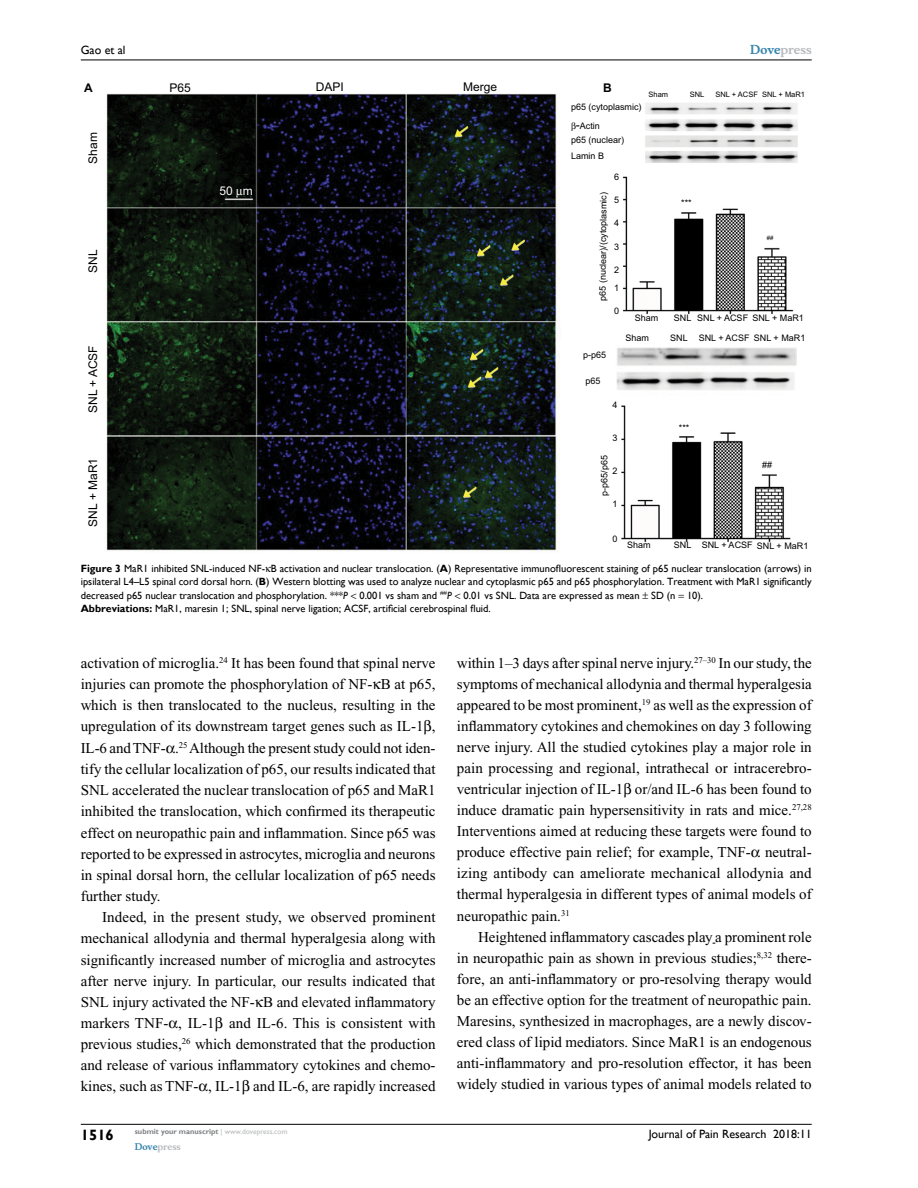
<style>
.page{position:relative;width:918px;height:1188px;background:#fff}
.page>*{position:absolute;margin:0;border:0;box-sizing:border-box;transform-origin:0 0}
.t1{font:15px/21.1px "Times New Roman";color:#000;text-align:justify}
.t2{font:700 15px "Gill Sans";color:#000}
.t3{font:12px "Gill Sans";color:#000}
.t4{font:12px "Arial";color:#000}
.t5{font:700 12px "Musee";color:#b8babc}
.t6{font:12px "Arial";color:#fff}
.t7{font:700 12px "Arial";color:#000}
.t8{font:10.5px/13.5px "Gill Sans";color:#000}
.t9{font:9px/16px "Arial";color:#000}
.t10{font:700 9px "Musee";color:#b8babc}
.t11{font:700 7.5px "Gill Sans";color:#808285}
.t12{font:7.5px "Arial";color:#000}
.t13{font:6px "Arial";color:#000}
.s1{font-size:12px}
.s2{color:#3785ad}
.s3{font-weight:700}
.s4{font-style:italic}
.s5{font-weight:400;color:#b8babc}
</style>
<div class="page">
<hr style="left:81px;top:1124px;width:731px;height:1px;background:#000">
<hr style="left:81px;top:60px;width:731px;height:1px;background:#000">
<img style="left:106px;top:93px;width:692px;height:458px">
<svg style="left:236px;top:189px;width:7px;height:9px"></svg>
<svg style="left:572px;top:122px;width:4px;height:9px"></svg>
<p class="t3" style="left:81px;top:43px;width:46px">Gao et al</p>
<p class="t4" style="left:316px;top:79px;width:30px">DAPI</p>
<p class="t4" style="left:463px;top:79px;width:36px">Merge</p>
<p class="t4" style="left:169px;top:79px;width:23px">P65</p>
<p class="t7" style="left:84px;top:79px;width:10px">A</p>
<p class="t7" style="left:603px;top:79px;width:10px">B</p>
<p class="t12" style="left:649px;top:89px;width:21px">Sham</p>
<p class="t9" style="left:571px;top:99px;width:72px">p65 (cytoplasmic)</p>
<p class="t4" style="left:85px;top:164px;width:33px;rotate:-90deg">Sham</p>
<p class="t9" style="left:576px;top:117px;width:26px"><span class="s1">-</span>Actin</p>
<p class="t9" style="left:571px;top:132px;width:55px">p65 (nuclear)<br>Lamin B</p>
<p class="t9" style="left:614px;top:169px;width:7px">6</p>
<p class="t5" style="left:750px;top:43px;width:63px"><span class="s2">Dove</span>press</p>
<p class="t12" style="left:690px;top:89px;width:16px">SNL</p>
<p class="t12" style="left:715px;top:89px;width:91px">SNL + ACSF SNL + MaR1</p>
<p class="t4" style="left:85px;top:273px;width:25px;rotate:-90deg">SNL</p>
<p class="t4" style="left:85px;top:413px;width:69px;rotate:-90deg">SNL + ACSF</p>
<p class="t4" style="left:85px;top:527px;width:70px;rotate:-90deg">SNL + MaR1</p>
<p class="t6" style="left:219px;top:183px;width:35px">50 m</p>
<p class="t9" style="left:595px;top:301px;width:110px;rotate:-90deg">p65 (nuclear)/(cytoplasmic)</p>
<p class="t9" style="left:614px;top:191px;width:7px">5</p>
<p class="t9" style="left:614px;top:215px;width:7px">4</p>
<p class="t9" style="left:614px;top:238px;width:7px">3</p>
<p class="t9" style="left:614px;top:261px;width:7px;line-height:18.3px">2<br>1</p>
<p class="t9" style="left:614px;top:302px;width:7px">0</p>
<p class="t9" style="left:635px;top:310px;width:25px">Sham</p>
<p class="t9" style="left:583px;top:347px;width:25px">p-p65</p>
<p class="t9" style="left:586px;top:373px;width:17px">p65</p>
<p class="t9" style="left:612px;top:397px;width:7px">4</p>
<p class="t9" style="left:625px;top:330px;width:25px">Sham</p>
<p class="t9" style="left:612px;top:430px;width:7px">3</p>
<p class="t9" style="left:612px;top:463px;width:7px">2</p>
<p class="t9" style="left:612px;top:495px;width:7px">1</p>
<p class="t9" style="left:612px;top:530px;width:7px">0</p>
<p class="t9" style="left:596px;top:496px;width:42px;rotate:-90deg">p-p65/p65</p>
<p class="t9" style="left:627px;top:537px;width:25px">Sham</p>
<p class="t9" style="left:681px;top:194px;width:12px">***</p>
<p class="t13" style="left:767px;top:234px;width:8px">##</p>
<p class="t9" style="left:674px;top:310px;width:19px">SNL</p>
<p class="t9" style="left:670px;top:330px;width:19px">SNL</p>
<p class="t9" style="left:697px;top:310px;width:52px">SNL + ACSF</p>
<p class="t9" style="left:699px;top:330px;width:52px">SNL + ACSF</p>
<p class="t9" style="left:752px;top:310px;width:53px">SNL + MaR1</p>
<p class="t9" style="left:754px;top:330px;width:53px">SNL + MaR1</p>
<p class="t9" style="left:679px;top:420px;width:12px">***</p>
<p class="t9" style="left:762px;top:456px;width:12px">##</p>
<p class="t9" style="left:674px;top:536px;width:136px">SNL SNL + ACSF SNL + MaR1</p>
<p class="t8" style="left:81px;top:562px;width:732px"><span class="s3">Figure 3</span> MaR1 inhibited SNL-induced NF- B activation and nuclear translocation. (<span class="s3">A</span>) Representative immunofluorescent staining of p65 nuclear translocation (arrows) in ipsilateral L4–L5 spinal cord dorsal horn. (<span class="s3">B</span>) Western blotting was used to analyze nuclear and cytoplasmic p65 and p65 phosphorylation. Treatment with MaR1 significantly decreased p65 nuclear translocation and phosphorylation. ***<span class="s4">P</span> 0.001 vs sham and <sup>##</sup><span class="s4">P</span> 0.01 vs SNL. Data are expressed as mean SD (n 10).<br><span class="s3">Abbreviations:</span> MaR1, maresin 1; SNL, spinal nerve ligation; ACSF, artificial cerebrospinal fluid.</p>
<p class="t1" style="left:81px;top:652px;width:356px">activation of microglia.<sup>24</sup> It has been found that spinal nerve injuries can promote the phosphorylation of NF- B at p65, which is then translocated to the nucleus, resulting in the upregulation of its downstream target genes such as IL-1 , IL-6 and TNF- .<sup>25</sup> Although the present study could not iden&shy;tify the cellular localization of p65, our results indicated that SNL accelerated the nuclear translocation of p65 and MaR1 inhibited the translocation, which confirmed its therapeutic effect on neuropathic pain and inflammation. Since p65 was reported to be expressed in astrocytes, microglia and neurons in spinal dorsal horn, the cellular localization of p65 needs further study.</p>
<p class="t1" style="left:81px;top:907px;width:356px;text-indent:21px">Indeed, in the present study, we observed prominent mechanical allodynia and thermal hyperalgesia along with significantly increased number of microglia and astrocytes after nerve injury. In particular, our results indicated that SNL injury activated the NF- B and elevated inflammatory markers TNF- , IL-1 and IL-6. This is consistent with previous studies,<sup>26</sup> which demonstrated that the production and release of various inflammatory cytokines and chemo&shy;kines, such as TNF- , IL-1 and IL-6, are rapidly increased</p>
<p class="t1" style="left:457px;top:652px;width:356px">within 1–3 days after spinal nerve injury.<sup>27–30</sup> In our study, the symptoms of mechanical allodynia and thermal hyperalgesia appeared to be most prominent,<sup>19</sup> as well as the expression of inflammatory cytokines and chemokines on day 3 following nerve injury. All the studied cytokines play a major role in pain processing and regional, intrathecal or intracerebro&shy;ventricular injection of IL-1 or/and IL-6 has been found to induce dramatic pain hypersensitivity in rats and mice.<sup>27,28<br></sup>Interventions aimed at reducing these targets were found to produce effective pain relief; for example, TNF- neutral&shy;izing antibody can ameliorate mechanical allodynia and thermal hyperalgesia in different types of animal models of neuropathic pain.<sup>31</sup></p>
<p class="t1" style="left:457px;top:926px;width:356px;text-indent:21px">Heightened inflammatory cascades play a prominent role in neuropathic pain as shown in previous studies;<sup>8,32</sup> there&shy;fore, an anti-inflammatory or pro-resolving therapy would be an effective option for the treatment of neuropathic pain.<br>Maresins, synthesized in macrophages, are a newly discov&shy;ered class of lipid mediators. Since MaR1 is an endogenous anti-inflammatory and pro-resolution effector, it has been widely studied in various types of animal models related to</p>
<p class="t2" style="left:81px;top:1126px;width:35px">1516</p>
<p class="t11" style="left:135px;top:1127px;width:154px">submit your manuscript <span class="s5">| www.dovepress.com</span></p>
<p class="t10" style="left:135px;top:1141px;width:48px"><span class="s2">Dove</span>press</p>
<p class="t3" style="left:649px;top:1127px;width:164px">Journal of Pain Research 2018:11</p>
</div>
